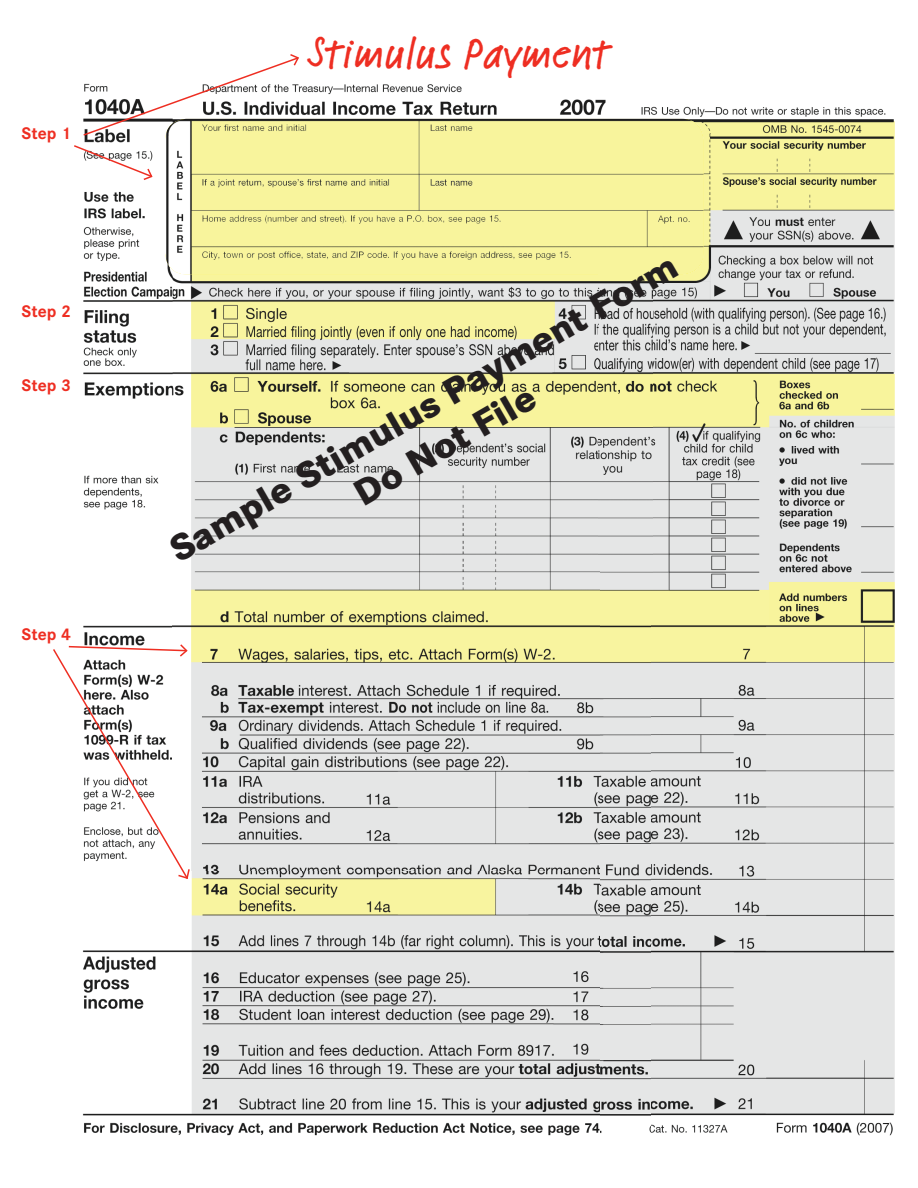
<style>
.page{position:relative;width:918px;height:1188px;background:#fff}
.page>*{position:absolute;margin:0;border:0;box-sizing:border-box;transform-origin:0 0}
.t1{font:500 45px "Linotype Feltpen";color:#ee2e22}
.t2{font:800 36px/43.2px "Corporate SBQ";color:#231f20;text-align:center}
.t3{font:700 16.5px "Corporate SBQ";color:#ee2e22}
</style>
<div class="page">
<img style="left:83px;top:137px;width:90px;height:506px">
<img style="left:300px;top:84px;width:595px;height:50px">
<img style="left:652px;top:134px;width:243px;height:1002px">
<img style="left:173px;top:274px;width:425px;height:598px">
<img style="left:598px;top:274px;width:54px;height:859px">
<img style="left:82px;top:872px;width:517px;height:264px">
<img style="left:165px;top:119px;width:538px;height:155px">
<svg style="left:53px;top:643px;width:138px;height:237px"></svg>
<svg style="left:83px;top:54px;width:217px;height:83px"></svg>
<svg style="left:74px;top:144px;width:80px;height:37px"></svg>
<p class="t3" style="left:22px;top:123px;width:51px">Step 1</p>
<p class="t3" style="left:22px;top:301px;width:51px">Step 2</p>
<p class="t3" style="left:22px;top:375px;width:51px">Step 3</p>
<p class="t3" style="left:22px;top:624px;width:51px">Step 4</p>
<p class="t1" style="left:309px;top:22px;width:302px">Stimulus Payment</p>
<p class="t2" style="left:162px;top:534px;width:581px;rotate:-30deg">Sample Stimulus Payment Form<br>Do Not File</p>
</div>
